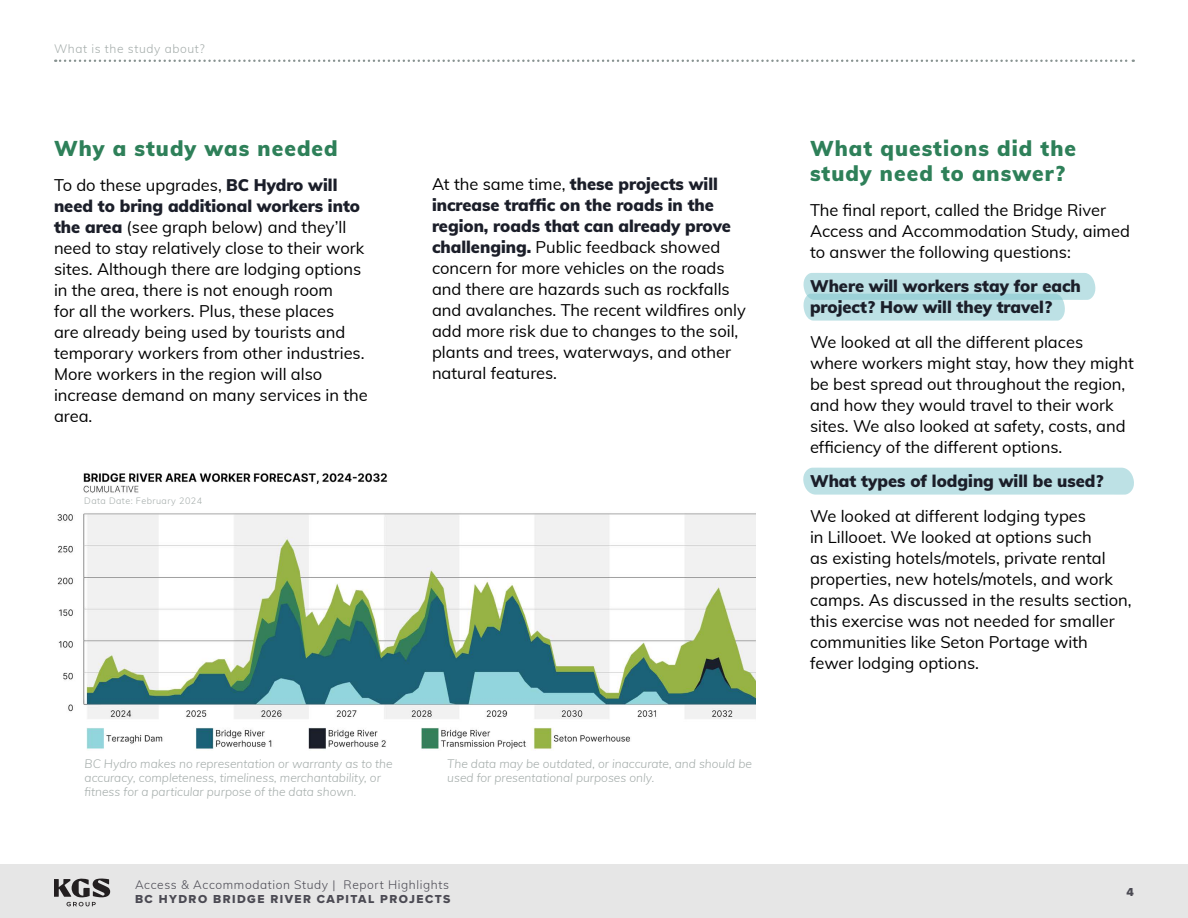
<style>
.page{position:relative;width:1188px;height:918px;background:#fff}
.page>*{position:absolute;margin:0;border:0;box-sizing:border-box;transform-origin:0 0}
.t1{font:900 21px/25.2px "Muli";letter-spacing:.05em;color:#2e8059}
.t2{font:16.5px/21px "Muli";color:#000}
.t3{font:900 16.5px/21px "Muli";color:#1b1e29}
.t4{font:italic 300 12px/14.4px "Muli";color:#a5adab}
.t5{font:300 12px "Muli";letter-spacing:.05em;color:#4b4a53}
.t6{font:12px "Proxima Nova Extrabld";letter-spacing:.12em;color:#4b4a53}
.t7{font:300 12px "Muli";letter-spacing:.05em;color:#a5adab}
.t8{font:300 9px "Muli";letter-spacing:.05em;color:#a5adab}
.s1{font-weight:900;color:#1b1e29}
</style>
<div class="page">
<svg style="left:803px;top:273px;width:293px;height:48px;background:#bde1e5"></svg>
<div style="left:803px;top:468px;width:331px;height:27px;background:#bde1e5"></div>
<div style="left:0;top:864px;width:1188px;height:54px;background:#e6e6e6"></div>
<svg style="left:54px;top:878px;width:56px;height:28px"></svg>
<img style="left:57px;top:473px;width:699px;height:277px">
<svg style="left:55px;top:60px;width:1079px;height:2px"></svg>
<p class="t7" style="left:54px;top:40px;width:152px">What is the study about?</p>
<p class="t1" style="left:54px;top:135px;width:285px">Why a study was needed</p>
<p class="t2" style="left:54px;top:173px;width:315px">To do these upgrades, <span class="s1">BC Hydro will need to bring additional workers into the area</span> (see graph below) and they’ll need to stay relatively close to their work sites. Although there are lodging options in the area, there is not enough room<br>for all the workers. Plus, these places<br>are already being used by tourists and temporary workers from other industries.<br>More workers in the region will also increase demand on many services in the area.</p>
<p class="t8" style="left:84px;top:494px;width:119px">Data Date: February 2024</p>
<p class="t2" style="left:432px;top:173px;width:315px">At the same time, <span class="s1">these projects will increase traffic on the roads in the region, roads that can already prove challenging.</span> Public feedback showed concern for more vehicles on the roads and there are hazards such as rockfalls and avalanches. The recent wildfires only add more risk due to changes to the soil, plants and trees, waterways, and other natural features.</p>
<p class="t4" style="left:85px;top:756px;width:310px">BC Hydro makes no representation or warranty as to the accuracy, completeness, timeliness, merchantability, or fitness for a particular purpose of the data shown.</p>
<p class="t4" style="left:447px;top:756px;width:306px">The data may be outdated, or inaccurate, and should be used for presentational purposes only.</p>
<p class="t5" style="left:135px;top:876px;width:315px">Access &amp; Accommodation Study | Report Highlights</p>
<p class="t6" style="left:135px;top:890px;width:317px">BC HYDRO BRIDGE RIVER CAPITAL PROJECTS</p>
<p class="t1" style="left:810px;top:135px;width:268px">What questions did the study need to answer?</p>
<p class="t2" style="left:810px;top:199px;width:321px">The final report, called the Bridge River<br>Access and Accommodation Study, aimed to answer the following questions:</p>
<p class="t3" style="left:810px;top:275px;width:272px">Where will workers stay for each project? How will they travel?</p>
<p class="t2" style="left:810px;top:331px;width:326px">We looked at all the different places where workers might stay, how they might be best spread out throughout the region, and how they would travel to their work sites. We also looked at safety, costs, and efficiency of the different options.</p>
<p class="t3" style="left:810px;top:470px;width:295px">What types of lodging will be used?</p>
<p class="t2" style="left:810px;top:505px;width:323px">We looked at different lodging types<br>in Lillooet. We looked at options such<br>as existing hotels/motels, private rental properties, new hotels/motels, and work camps. As discussed in the results section, this exercise was not needed for smaller communities like Seton Portage with fewer lodging options.</p>
<p class="t6" style="left:1127px;top:883px;width:9px">4</p>
</div>
